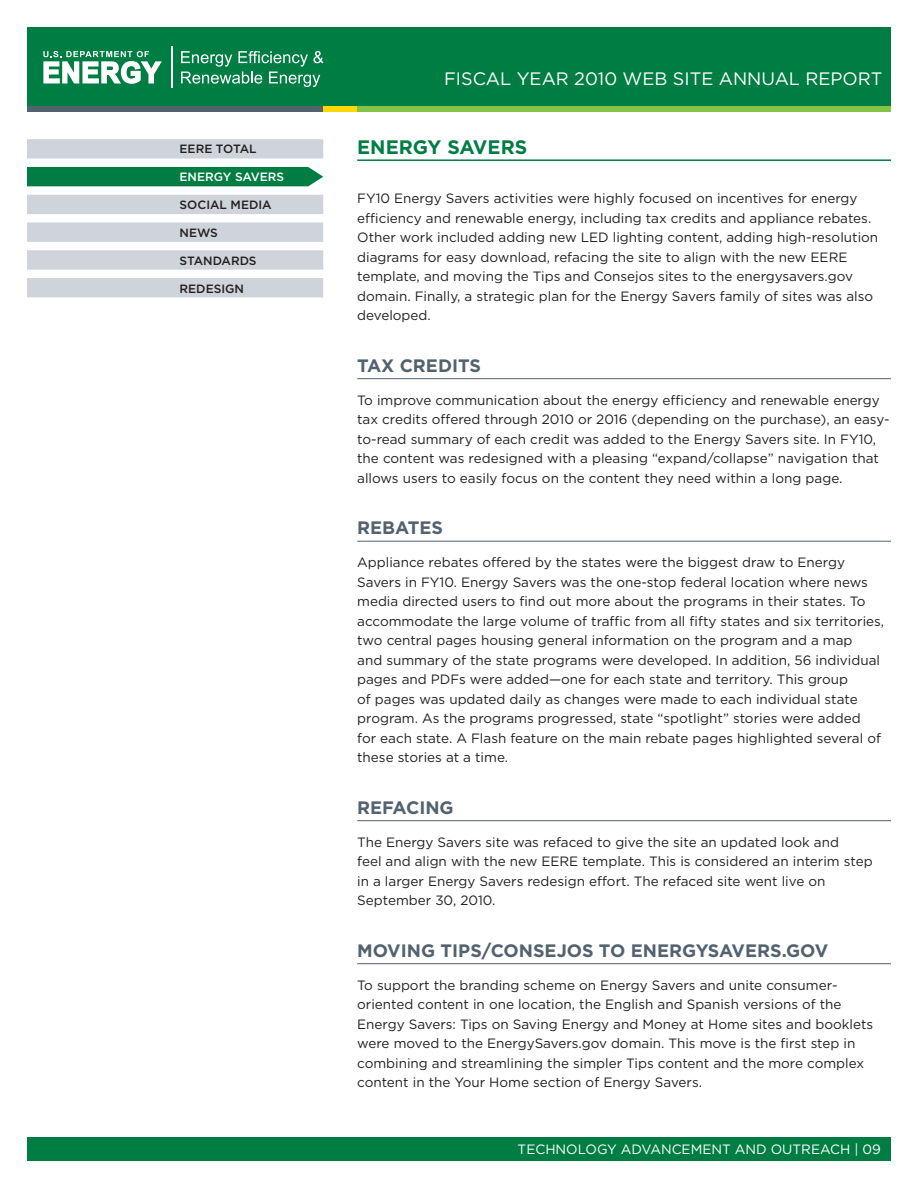
<style>
.page{position:relative;width:918px;height:1188px;background:#fff}
.page>*{position:absolute;margin:0;border:0;box-sizing:border-box;transform-origin:0 0}
.Header_1{font:700 19.5px "Gotham";color:#007d43}
.Header_2{font:700 18px "Gotham";color:#52626f}
.t1{font:18px "Gotham";color:#fff}
.Body_Charts{font:13.5px/19.5px "Gotham";color:#231f20}
.t2{font:13.5px "Gotham";color:#fff}
.NAV{font:500 12px "Gotham";color:#231f20}
.NAV-2{font:500 12px "Gotham";color:#fff}
</style>
<div class="page">
<div style="left:27px;top:90px;width:296px;height:22px;background:linear-gradient(to right,#52626f,#52626f)"></div>
<svg style="left:323px;top:105px;width:34px;height:7px"></svg>
<svg style="left:357px;top:105px;width:534px;height:7px;background:#70b946"></svg>
<div style="left:27px;top:27px;width:864px;height:78px;background:#007d43"></div>
<svg style="left:181px;top:51px;width:142px;height:36px"></svg>
<hr style="left:171px;top:46px;width:1px;height:42px;background:#fff">
<svg style="left:43px;top:51px;width:119px;height:33px"></svg>
<div style="left:27px;top:1138px;width:864px;height:23px;background:#007d43"></div>
<hr style="left:357px;top:159px;width:534px;height:2px;background:#007d43">
<hr style="left:357px;top:378px;width:534px;height:1px;background:#52626f">
<hr style="left:357px;top:541px;width:534px;height:1px;background:#52626f">
<hr style="left:357px;top:820px;width:534px;height:1px;background:#52626f">
<hr style="left:357px;top:963px;width:534px;height:1px;background:#52626f">
<div style="left:27px;top:139px;width:296px;height:20px;background:#cfd4da"></div>
<div style="left:27px;top:222px;width:296px;height:20px;background:#cfd4da"></div>
<div style="left:27px;top:167px;width:296px;height:19px;background:#007d43"></div>
<div style="left:27px;top:195px;width:296px;height:19px;background:#cfd4da"></div>
<svg style="left:27px;top:250px;width:296px;height:20px;background:#d0d5db"></svg>
<div style="left:27px;top:278px;width:296px;height:19px;background:#cfd4da"></div>
<p class="NAV" style="left:180px;top:141px;width:79px">EERE TOTAL</p>
<p class="NAV-2" style="left:180px;top:169px;width:106px">ENERGY SAVERS</p>
<p class="NAV" style="left:180px;top:197px;width:94px">SOCIAL MEDIA</p>
<p class="NAV" style="left:180px;top:225px;width:40px">NEWS</p>
<p class="NAV" style="left:180px;top:253px;width:79px">STANDARDS</p>
<p class="NAV" style="left:180px;top:280px;width:66px">REDESIGN</p>
<h2 class="t1" style="left:444px;top:67px;width:440px">FISCAL YEAR 2010 WEB SITE ANNUAL REPORT</h2>
<p class="Header_1" style="left:357px;top:134px;width:172px">ENERGY SAVERS</p>
<p class="Body_Charts" style="left:357px;top:188px;width:523px">FY10 Energy Savers activities were highly focused on incentives for energy efficiency and renewable energy, including tax credits and appliance rebates.<br>Other work included adding new LED lighting content, adding high-resolution diagrams for easy download, refacing the site to align with the new EERE template, and moving the Tips and Consejos sites to the energysavers.gov domain. Finally, a strategic plan for the Energy Savers family of sites was also developed.</p>
<p class="Header_2" style="left:357px;top:353px;width:125px">TAX CREDITS</p>
<p class="Body_Charts" style="left:357px;top:390px;width:534px">To improve communication about the energy efficiency and renewable energy tax credits offered through 2010 or 2016 (depending on the purchase), an easy&shy;to-read summary of each credit was added to the Energy Savers site. In FY10, the content was redesigned with a pleasing “expand/collapse” navigation that allows users to easily focus on the content they need within a long page.</p>
<p class="Header_2" style="left:357px;top:516px;width:87px">REBATES</p>
<p class="Body_Charts" style="left:357px;top:552px;width:529px">Appliance rebates offered by the states were the biggest draw to Energy Savers in FY10. Energy Savers was the one-stop federal location where news media directed users to find out more about the programs in their states. To accommodate the large volume of traffic from all fifty states and six territories, two central pages housing general information on the program and a map<br>and summary of the state programs were developed. In addition, 56 individual pages and PDFs were added—one for each state and territory. This group<br>of pages was updated daily as changes were made to each individual state program. As the programs progressed, state “spotlight” stories were added<br>for each state. A Flash feature on the main rebate pages highlighted several of these stories at a time.</p>
<p class="Header_2" style="left:357px;top:795px;width:98px">REFACING</p>
<p class="Body_Charts" style="left:357px;top:832px;width:517px">The Energy Savers site was refaced to give the site an updated look and<br>feel and align with the new EERE template. This is considered an interim step in a larger Energy Savers redesign effort. The refaced site went live on September 30, 2010.</p>
<p class="Header_2" style="left:357px;top:938px;width:473px">MOVING TIPS/CONSEJOS TO ENERGYSAVERS.GOV</p>
<p class="Body_Charts" style="left:357px;top:975px;width:518px">To support the branding scheme on Energy Savers and unite consumer&shy;oriented content in one location, the English and Spanish versions of the Energy Savers: Tips on Saving Energy and Money at Home sites and booklets were moved to the EnergySavers.gov domain. This move is the first step in combining and streamlining the simpler Tips content and the more complex content in the Your Home section of Energy Savers.</p>
<p class="t2" style="left:518px;top:1141px;width:365px">TECHNOLOGY ADVANCEMENT AND OUTREACH | 09</p>
</div>
